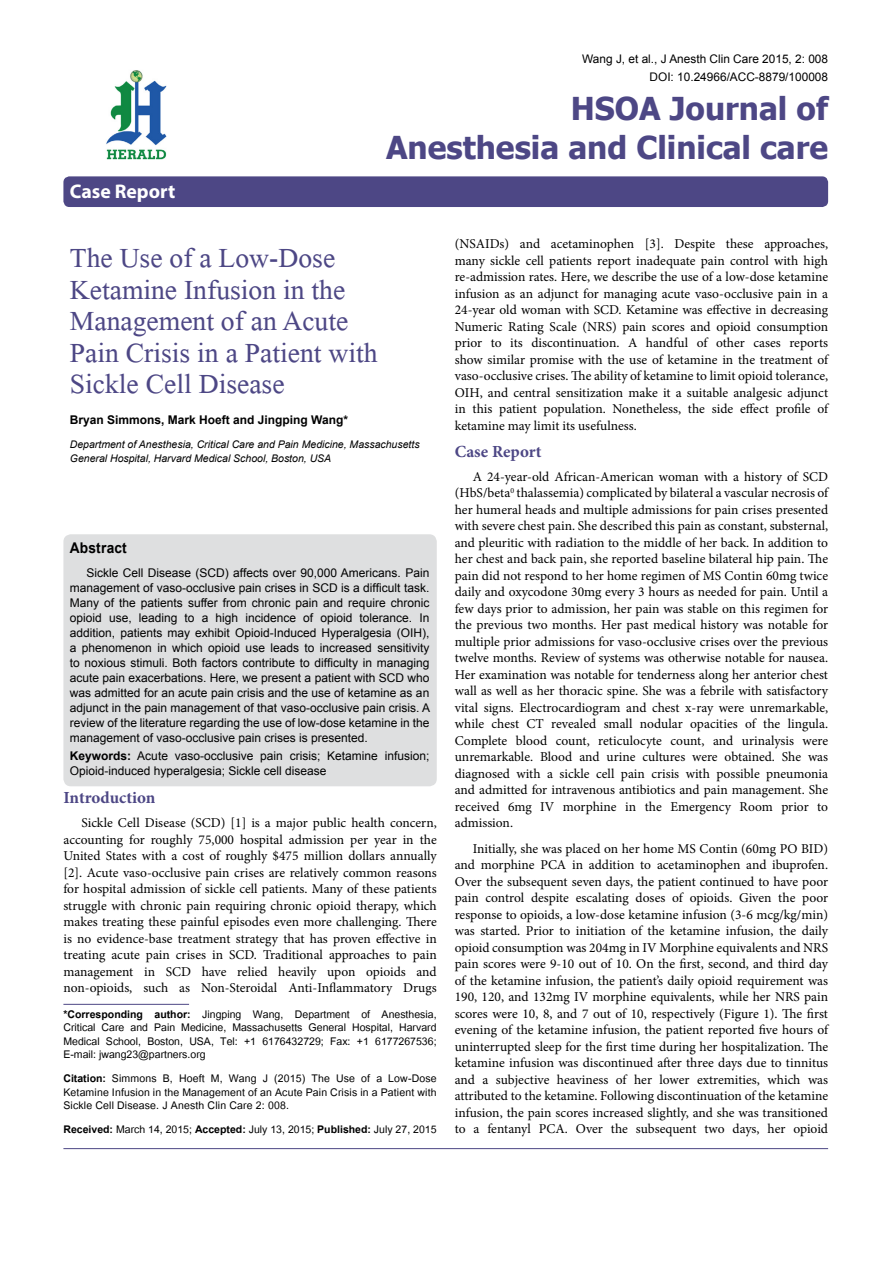
<style>
.page{position:relative;width:893px;height:1263px;background:#fff}
.page>*{position:absolute;margin:0;border:0;box-sizing:border-box;transform-origin:0 0}
.t1{font:41.25px/31.5px "Microsoft Himalaya";color:#4d4785}
.t2{font:700 31.5px/39px "Tahoma";color:#4d4785;text-align:right}
.t3{font:700 19.8px "Myriad Hebrew";color:#fff}
.t4{font:700 16.95px "Minion Pro";color:#4d4785}
.t5{font:700 14.85px "Arial";letter-spacing:.015em;color:#000;scale:.93 1}
.t6{font:14.7px/13.5px "Utsaah";color:#000;text-align:justify}
.t7{font:13.5px/16.5px "Minion Pro";color:#000;text-align:justify}
.t8{font:12px/15px "Arial";color:#000;text-align:justify}
.t9{font:700 12px "Arial";color:#000}
.t10{font:11.85px/18px "Arial";color:#000;text-align:right}
.t11{font:italic 10.5px/13.5px "Arial";color:#000}
.s1{font-weight:700}
</style>
<div class="page">
<div style="left:63px;top:176px;width:765px;height:31px;background:#4d4785;border-radius:6px"></div>
<hr style="left:63px;top:1004px;width:126px;height:1px;background:#4d4785">
<img style="left:106px;top:70px;width:61px;height:90px">
<hr style="left:63px;top:1148px;width:765px;height:1px;background:#4d4785">
<div style="left:63px;top:534px;width:374px;height:252px;background:#dedfe0;border-radius:8px"></div>
<h3 class="t3" style="left:70px;top:180px;width:107px">Case Report</h3>
<p class="t10" style="left:582px;top:50px;width:247px">Wang J, et al., J Anesth Clin Care 2015, 2: 008<br>DOI: 10.24966/ACC-8879/100008</p>
<h2 class="t2" style="left:386px;top:87px;width:444px">HSOA Journal of<br>Anesthesia and Clinical care</h2>
<h1 class="t1" style="left:70px;top:237px;width:309px">The Use of a Low-Dose<br>Ketamine Infusion in the<br>Management of an Acute<br>Pain Crisis in a Patient with<br>Sickle Cell Disease</h1>
<p class="t9" style="left:70px;top:412px;width:280px">Bryan Simmons, Mark Hoeft and Jingping Wang*</p>
<p class="t11" style="left:70px;top:438px;width:351px">Department of Anesthesia, Critical Care and Pain Medicine, Massachusetts<br>General Hospital, Harvard Medical School, Boston, USA</p>
<p class="t5" style="left:70px;top:538px;width:63px">Abstract</p>
<p class="t8" style="left:70px;top:566px;width:362px;text-indent:16px">Sickle Cell Disease (SCD) affects over 90,000 Americans. Pain management of vaso-occlusive pain crises in SCD is a difficult task.<br>Many of the patients suffer from chronic pain and require chronic opioid use, leading to a high incidence of opioid tolerance. In addition, patients may exhibit Opioid-Induced Hyperalgesia (OIH), a phenomenon in which opioid use leads to increased sensitivity to noxious stimuli. Both factors contribute to difficulty in managing acute pain exacerbations. Here, we present a patient with SCD who was admitted for an acute pain crisis and the use of ketamine as an adjunct in the pain management of that vaso-occlusive pain crisis. A review of the literature regarding the use of low-dose ketamine in the management of vaso-occlusive pain crises is presented.</p>
<p class="t8" style="left:70px;top:749px;width:361px"><span class="s1">Keywords:</span> Acute vaso-occlusive pain crisis; Ketamine infusion;<br>Opioid-induced hyperalgesia; Sickle cell disease</p>
<p class="t4" style="left:63px;top:786px;width:94px">Introduction</p>
<p class="t7" style="left:63px;top:814px;width:375px;text-indent:18px">Sickle Cell Disease (SCD) [1] is a major public health concern, accounting for roughly 75,000 hospital admission per year in the United States with a cost of roughly $475 million dollars annually [2]. Acute vaso-occlusive pain crises are relatively common reasons for hospital admission of sickle cell patients. Many of these patients struggle with chronic pain requiring chronic opioid therapy, which makes treating these painful episodes even more challenging. There is no evidence-base treatment strategy that has proven effective in treating acute pain crises in SCD. Traditional approaches to pain management in SCD have relied heavily upon opioids and non-opioids, such as Non-Steroidal Anti-Inflammatory Drugs</p>
<p class="t6" style="left:63px;top:1008px;width:375px"><span class="s1">*Corresponding author:</span> Jingping Wang, Department of Anesthesia, Critical Care and Pain Medicine, Massachusetts General Hospital, Harvard Medical School, Boston, USA, Tel: +1 6176432729; Fax: +1 6177267536; E-mail: jwang23@partners.org</p>
<p class="t6" style="left:63px;top:1073px;width:375px"><span class="s1">Citation:</span> Simmons B, Hoeft M, Wang J (2015) The Use of a Low-Dose Ketamine Infusion in the Management of an Acute Pain Crisis in a Patient with Sickle Cell Disease. J Anesth Clin Care 2: 008.</p>
<p class="t6" style="left:63px;top:1124px;width:375px"><span class="s1">Received:</span> March 14, 2015; <span class="s1">Accepted:</span> July 13, 2015; <span class="s1">Published:</span> July 27, 2015</p>
<p class="t7" style="left:455px;top:236px;width:375px">(NSAIDs) and acetaminophen [3]. Despite these approaches, many sickle cell patients report inadequate pain control with high re-admission rates. Here, we describe the use of a low-dose ketamine infusion as an adjunct for managing acute vaso-occlusive pain in a 24-year old woman with SCD. Ketamine was effective in decreasing Numeric Rating Scale (NRS) pain scores and opioid consumption prior to its discontinuation. A handful of other cases reports show similar promise with the use of ketamine in the treatment of vaso-occlusive crises. The ability of ketamine to limit opioid tolerance, OIH, and central sensitization make it a suitable analgesic adjunct in this patient population. Nonetheless, the side effect profile of ketamine may limit its usefulness.</p>
<p class="t4" style="left:455px;top:439px;width:88px">Case Report</p>
<p class="t7" style="left:455px;top:468px;width:375px;text-indent:18px">A 24-year-old African-American woman with a history of SCD (HbS/beta<sup>0</sup> thalassemia) complicated by bilateral a vascular necrosis of her humeral heads and multiple admissions for pain crises presented with severe chest pain. She described this pain as constant, substernal, and pleuritic with radiation to the middle of her back. In addition to her chest and back pain, she reported baseline bilateral hip pain. The pain did not respond to her home regimen of MS Contin 60mg twice daily and oxycodone 30mg every 3 hours as needed for pain. Until a few days prior to admission, her pain was stable on this regimen for the previous two months. Her past medical history was notable for multiple prior admissions for vaso-occlusive crises over the previous twelve months. Review of systems was otherwise notable for nausea.<br>Her examination was notable for tenderness along her anterior chest wall as well as her thoracic spine. She was a febrile with satisfactory vital signs. Electrocardiogram and chest x-ray were unremarkable, while chest CT revealed small nodular opacities of the lingula.<br>Complete blood count, reticulocyte count, and urinalysis were unremarkable. Blood and urine cultures were obtained. She was diagnosed with a sickle cell pain crisis with possible pneumonia and admitted for intravenous antibiotics and pain management. She received 6mg IV morphine in the Emergency Room prior to admission.</p>
<p class="t7" style="left:455px;top:840px;width:375px;text-indent:18px">Initially, she was placed on her home MS Contin (60mg PO BID) and morphine PCA in addition to acetaminophen and ibuprofen.<br>Over the subsequent seven days, the patient continued to have poor pain control despite escalating doses of opioids. Given the poor response to opioids, a low-dose ketamine infusion (3-6 mcg/kg/min) was started. Prior to initiation of the ketamine infusion, the daily opioid consumption was 204mg in IV Morphine equivalents and NRS pain scores were 9-10 out of 10. On the first, second, and third day of the ketamine infusion, the patient’s daily opioid requirement was 190, 120, and 132mg IV morphine equivalents, while her NRS pain scores were 10, 8, and 7 out of 10, respectively (Figure 1). The first evening of the ketamine infusion, the patient reported five hours of uninterrupted sleep for the first time during her hospitalization. The ketamine infusion was discontinued after three days due to tinnitus and a subjective heaviness of her lower extremities, which was attributed to the ketamine. Following discontinuation of the ketamine infusion, the pain scores increased slightly, and she was transitioned to a fentanyl PCA. Over the subsequent two days, her opioid</p>
</div>
